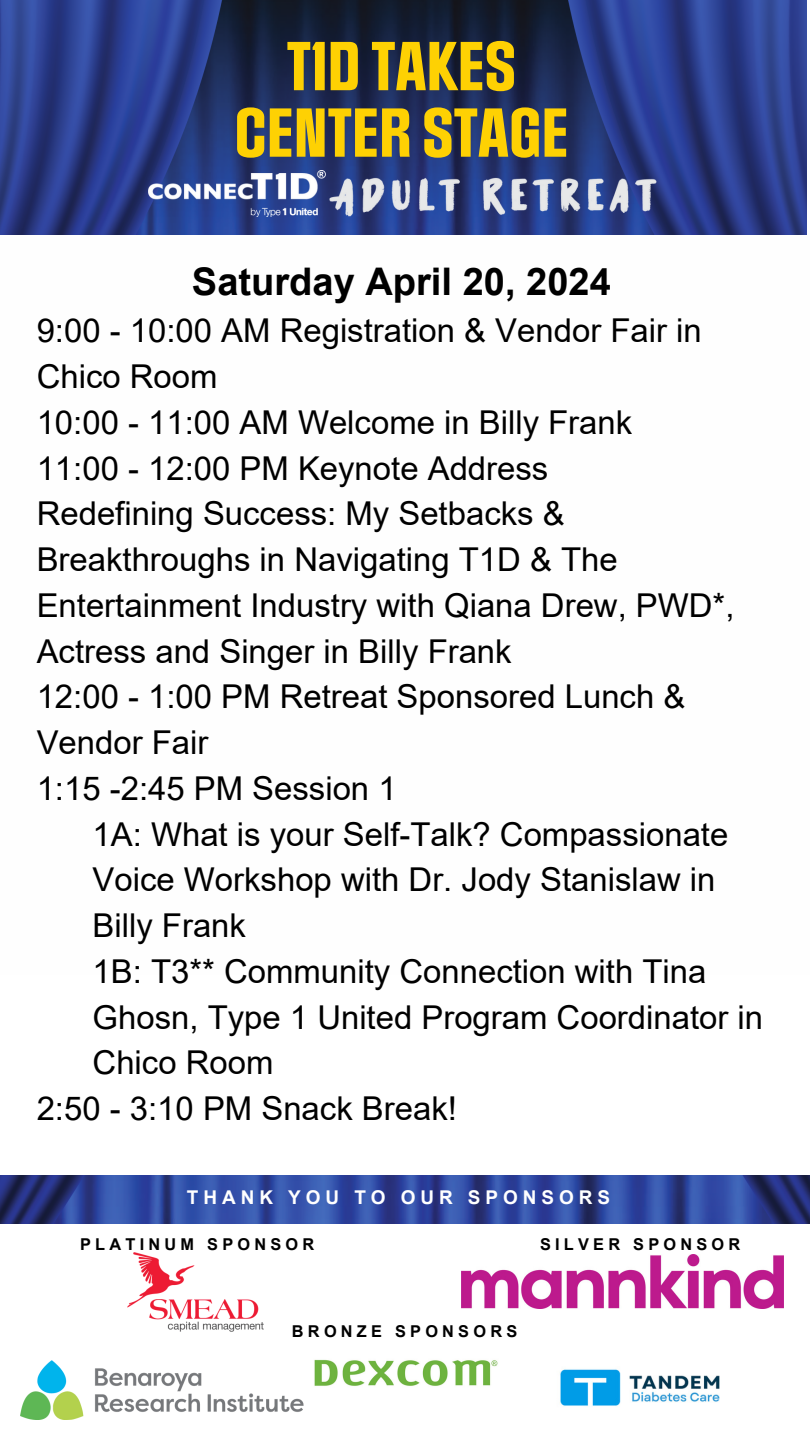
<style>
.page{position:relative;width:810px;height:1440px;background:#fff}
.page>*{position:absolute;margin:0;border:0;box-sizing:border-box;transform-origin:0 0}
.t1{font:700 58.3px/66.5px "Social Gothic";color:#fed103;text-align:center}
.t2{font:700 38.1px "Arial";color:#000}
.t3{font:32.9px "Arial";color:#000}
.t4{font:700 19px "Arial";letter-spacing:.26em;color:#fff}
.t5{font:700 16.3px "Arial";letter-spacing:.26em;color:#000}
</style>
<div class="page">
<img style="left:0;top:0;width:806px;height:235px">
<img style="left:149px;top:170px;width:511px;height:47px">
<img style="left:0;top:1175px;width:810px;height:49px">
<img style="left:462px;top:1255px;width:321px;height:53px">
<img style="left:560px;top:1369px;width:160px;height:37px">
<img style="left:314px;top:1359px;width:184px;height:27px">
<img style="left:21px;top:1361px;width:283px;height:59px">
<img style="left:127px;top:1252px;width:137px;height:80px">
<p class="t1" style="left:234px;top:35px;width:336px">T1D TAKES<br>CENTER STAGE</p>
<h2 class="t2" style="left:192px;top:261px;width:420px">Saturday April 20, 2024</h2>
<h2 class="t3" style="left:37px;top:313px;width:667px">9:00 - 10:00 AM Registration &amp; Vendor Fair in</h2>
<h2 class="t3" style="left:37px;top:358px;width:182px">Chico Room</h2>
<h2 class="t3" style="left:37px;top:404px;width:597px">10:00 - 11:00 AM Welcome in Billy Frank</h2>
<h2 class="t3" style="left:37px;top:450px;width:513px">11:00 - 12:00 PM Keynote Address</h2>
<h2 class="t3" style="left:37px;top:496px;width:529px">Redefining Success: My Setbacks &amp;</h2>
<h2 class="t3" style="left:37px;top:541px;width:583px">Breakthroughs in Navigating T1D &amp; The</h2>
<h2 class="t3" style="left:37px;top:587px;width:699px">Entertainment Industry with Qiana Drew, PWD*,</h2>
<h2 class="t3" style="left:37px;top:633px;width:476px">Actress and Singer in Billy Frank</h2>
<h2 class="t3" style="left:37px;top:679px;width:650px">12:00 - 1:00 PM Retreat Sponsored Lunch &amp;</h2>
<h2 class="t3" style="left:37px;top:724px;width:173px">Vendor Fair</h2>
<h2 class="t3" style="left:37px;top:770px;width:361px">1:15 -2:45 PM Session 1</h2>
<h2 class="t3" style="left:93px;top:816px;width:637px">1A: What is your Self-Talk? Compassionate</h2>
<h2 class="t3" style="left:93px;top:862px;width:624px">Voice Workshop with Dr. Jody Stanislaw in</h2>
<h2 class="t3" style="left:93px;top:907px;width:155px">Billy Frank</h2>
<h2 class="t3" style="left:93px;top:953px;width:615px">1B: T3** Community Connection with Tina</h2>
<h2 class="t3" style="left:93px;top:999px;width:672px">Ghosn, Type 1 United Program Coordinator in</h2>
<h2 class="t3" style="left:93px;top:1045px;width:182px">Chico Room</h2>
<h2 class="t3" style="left:37px;top:1090px;width:422px">2:50 - 3:10 PM Snack Break!</h2>
<p class="t4" style="left:187px;top:1187px;width:424px">THANK YOU TO OUR SPONSORS</p>
<p class="t5" style="left:80px;top:1235px;width:236px">PLATINUM SPONSOR</p>
<p class="t5" style="left:540px;top:1235px;width:202px">SILVER SPONSOR</p>
<h3 class="t5" style="left:292px;top:1322px;width:227px">BRONZE SPONSORS</h3>
</div>
